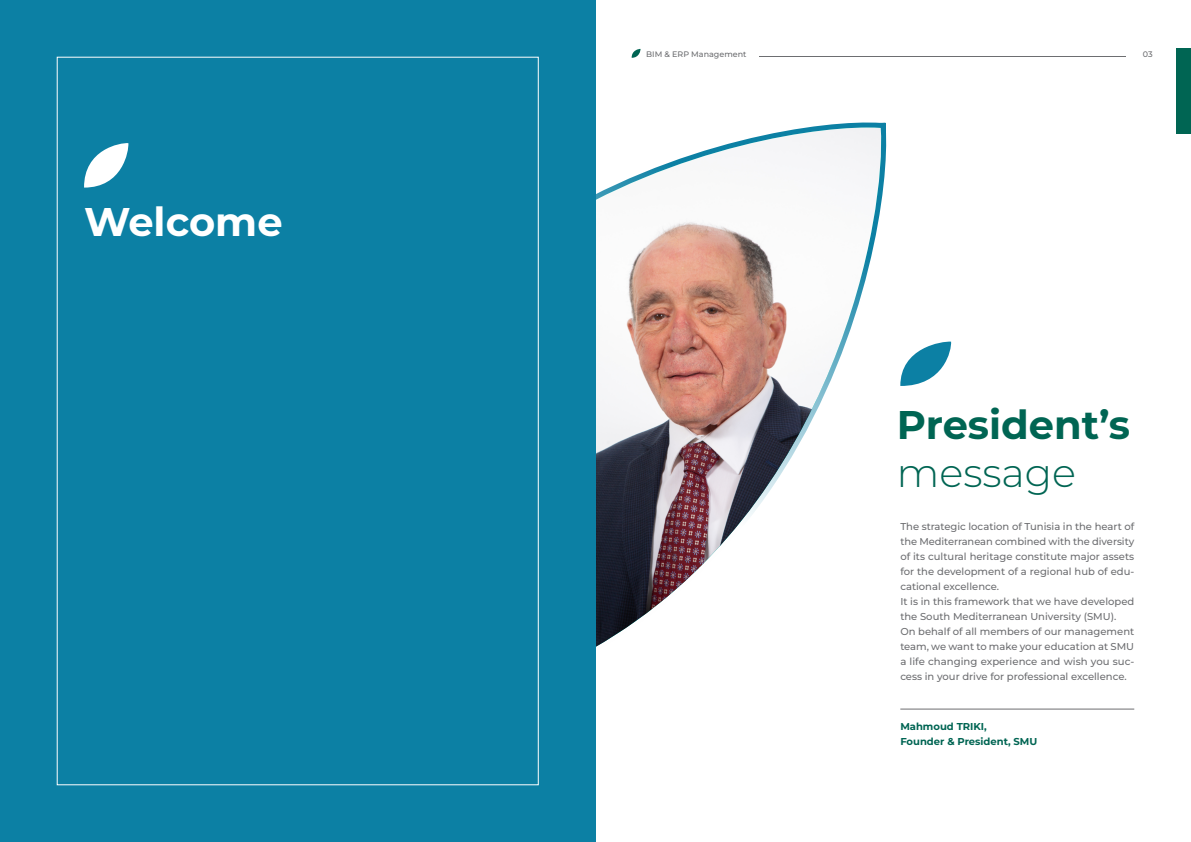
<style>
.page{position:relative;width:1191px;height:842px;background:#fff}
.page>*{position:absolute;margin:0;border:0;box-sizing:border-box;transform-origin:0 0}
.t1{font:700 40px "Montserrat";color:#006553}
.t2{font:300 40px "Montserrat";color:#006553}
.t3{font:700 40px "Montserrat";color:#fff}
.t4{font:500 10px/15px "Montserrat";color:#6d6e71}
.t5{font:700 10px "Montserrat";color:#006553}
.t6{font:500 8px "Montserrat";color:#6d6e71}
</style>
<div class="page">
<div style="left:1176px;top:49px;width:15px;height:85px;background:#006553"></div>
<svg style="left:631px;top:49px;width:9px;height:9px"></svg>
<hr style="left:759px;top:56px;width:366px;height:1px;background:#6d6e71">
<img style="left:596px;top:128px;width:286px;height:519px">
<div style="left:0;top:0;width:596px;height:842px;background:#0c80a4"></div>
<svg style="left:900px;top:341px;width:51px;height:45px"></svg>
<hr style="left:900px;top:709px;width:234px;height:1px;background:#6d6e71">
<svg style="left:84px;top:143px;width:45px;height:45px"></svg>
<h1 class="t3" style="left:84px;top:195px;width:200px">Welcome</h1>
<p class="t6" style="left:646px;top:48px;width:102px">BIM &amp; ERP Management</p>
<p class="t6" style="left:1142px;top:48px;width:11px">03</p>
<h1 class="t1" style="left:897px;top:398px;width:235px">President’s</h1>
<h1 class="t2" style="left:897px;top:446px;width:181px">message</h1>
<p class="t4" style="left:900px;top:519px;width:235px">The strategic location of Tunisia in the heart of the Mediterranean combined with the diversity of its cultural heritage constitute major assets for the development of a regional hub of edu&shy;cational excellence.<br>It is in this framework that we have developed the South Mediterranean University (SMU).<br>On behalf of all members of our management team, we want to make your education at SMU a life changing experience and wish you suc&shy;cess in your drive for professional excellence.</p>
<p class="t5" style="left:900px;top:720px;width:88px">Mahmoud TRIKI,</p>
<p class="t5" style="left:900px;top:735px;width:139px">Founder &amp; President, SMU</p>
</div>
